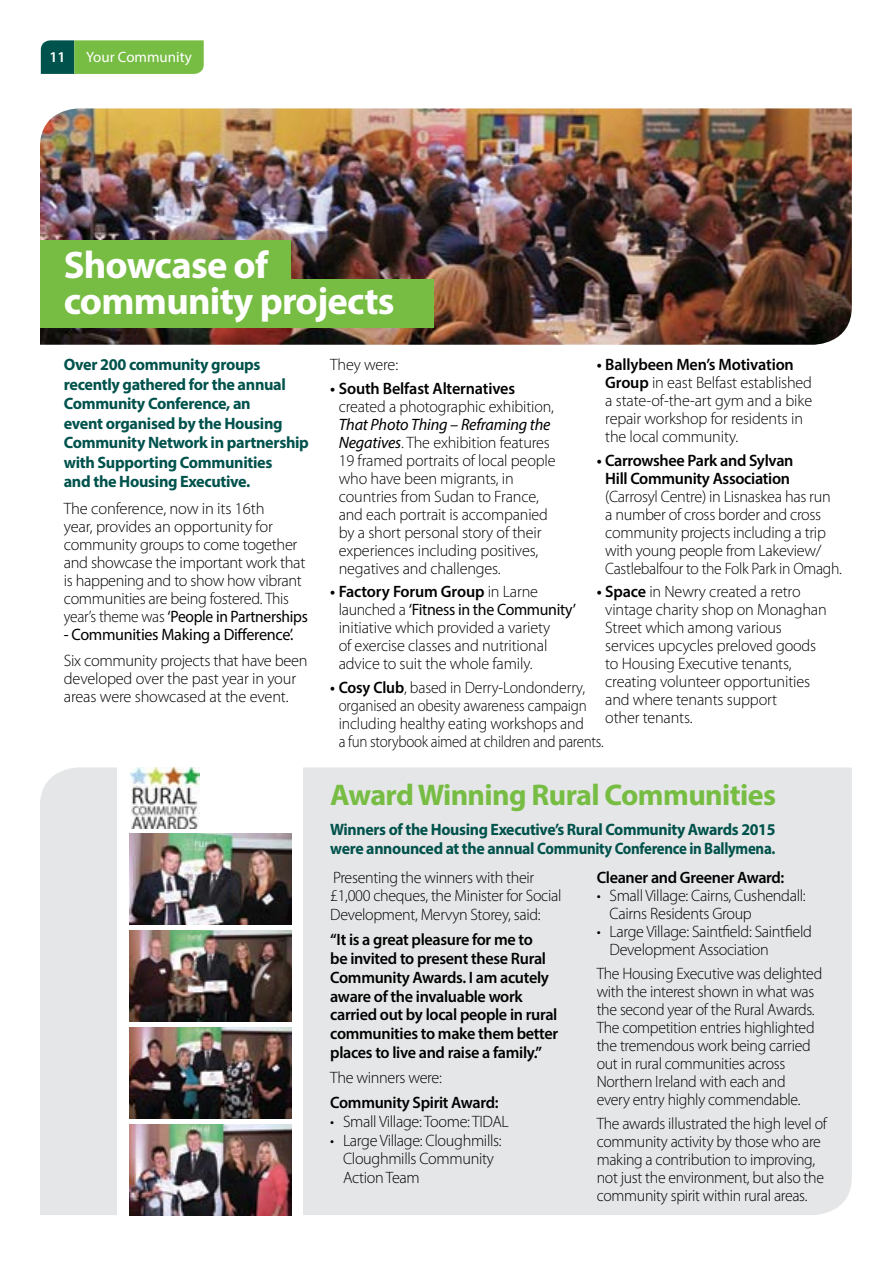
<style>
.page{position:relative;width:893px;height:1263px;background:#fff}
.page>*{position:absolute;margin:0;border:0;box-sizing:border-box;transform-origin:0 0}
.t1{font:700 38.55px/37px "Myriad Pro";letter-spacing:-.02em;color:#fff}
.t2{font:700 30px "Myriad Pro";letter-spacing:-.02em;color:#77bd43}
.t3{font:300 16.5px "Myriad Pro";letter-spacing:-.02em;color:#000}
.t4{font:300 16.5px/18px "Myriad Pro";letter-spacing:-.02em;color:#000;scale:.96 1}
.t5{font:600 16.5px/18.8px "Myriad Pro";letter-spacing:-.02em;color:#000}
.t6{font:700 16.5px "Myriad Pro";letter-spacing:-.02em;color:#00524c}
.t7{font:300 16.5px/18px "Myriad Pro";letter-spacing:-.02em;color:#000;scale:.95 1}
.t8{font:700 16.5px/19.5px "Myriad Pro";letter-spacing:-.02em;color:#00524c;scale:.96 1}
.t9{font:16.5px "Myriad Pro";letter-spacing:-.02em;color:#000;scale:.94 1}
.t10{font:300 16.5px "Myriad Pro";letter-spacing:-.02em;color:#000;scale:.91 1}
.t11{font:16.5px "Myriad Pro";letter-spacing:-.02em;color:#000;scale:.96 1}
.t12{font:16.5px "Myriad Pro";letter-spacing:-.02em;color:#000}
.t13{font:italic 16.5px "Myriad Pro";letter-spacing:-.01em;color:#000}
.t14{font:15px "Myriad Pro";color:#fff}
.t15{font:600 15px "Myriad Pro";color:#fff}
.s1{font-weight:600}
.s2{font-weight:400;font-style:italic}
.s3{font-weight:300}
</style>
<div class="page">
<div style="left:40px;top:767px;width:812px;height:448px;background:#e5e6e7"></div>
<div style="left:118px;top:741px;width:185px;height:488px;background:#fff"></div>
<img style="left:40px;top:108px;width:812px;height:237px">
<div style="left:40px;top:240px;width:251px;height:49px;background:#77bd43"></div>
<div style="left:40px;top:280px;width:394px;height:48px;background:#77bd43"></div>
<svg style="left:41px;top:40px;width:163px;height:34px;background:#62a949"></svg>
<img style="left:129px;top:834px;width:162px;height:91px">
<img style="left:129px;top:1027px;width:162px;height:91px">
<img style="left:130px;top:931px;width:162px;height:90px">
<img style="left:129px;top:1124px;width:162px;height:91px">
<img style="left:130px;top:767px;width:70px;height:61px">
<p class="t15" style="left:50px;top:47px;width:18px">11</p>
<p class="t14" style="left:86px;top:48px;width:107px">Your Community</p>
<p class="t1" style="left:64px;top:245px;width:332px">Showcase of community projects</p>
<p class="t6" style="left:64px;top:354px;width:198px">Over 200 community groups</p>
<p class="t3" style="left:330px;top:355px;width:69px">They were:</p>
<p class="t5" style="left:597px;top:355px;width:199px">• Ballybeen Men’s Motivation</p>
<p class="t6" style="left:64px;top:373px;width:224px">recently gathered for the annual</p>
<p class="t3" style="left:605px;top:373px;width:208px"><span class="s1">Group</span> in east Belfast established</p>
<p class="t5" style="left:330px;top:378px;width:186px">• South Belfast Alternatives</p>
<p class="t6" style="left:64px;top:393px;width:189px">Community Conference, an</p>
<p class="t3" style="left:605px;top:391px;width:208px">a state-of-the-art gym and a bike</p>
<p class="t3" style="left:339px;top:396px;width:217px">created a photographic exhibition,</p>
<p class="t6" style="left:64px;top:412px;width:220px">event organised by the Housing</p>
<p class="t3" style="left:605px;top:409px;width:199px">repair workshop for residents in</p>
<p class="t13" style="left:339px;top:414px;width:213px">That Photo Thing – Reframing the</p>
<p class="t3" style="left:605px;top:427px;width:135px">the local community.</p>
<p class="t6" style="left:64px;top:432px;width:247px">Community Network in partnership</p>
<p class="t3" style="left:339px;top:432px;width:213px"><span class="s2">Negatives</span>. The exhibition features</p>
<p class="t6" style="left:64px;top:451px;width:210px">with Supporting Communities</p>
<p class="t3" style="left:339px;top:450px;width:218px">19 framed portraits of local people</p>
<p class="t5" style="left:597px;top:450px;width:198px">• Carrowshee Park and Sylvan</p>
<p class="t6" style="left:64px;top:471px;width:188px">and the Housing Executive.</p>
<p class="t3" style="left:339px;top:468px;width:177px">who have been migrants, in</p>
<p class="t5" style="left:605px;top:468px;width:186px">Hill Community Association</p>
<p class="t3" style="left:339px;top:486px;width:202px">countries from Sudan to France,</p>
<p class="t3" style="left:605px;top:486px;width:227px">(Carrosyl Centre) in Lisnaskea has run</p>
<p class="t3" style="left:64px;top:498px;width:202px">The conference, now in its 16th</p>
<p class="t3" style="left:339px;top:504px;width:211px">and each portrait is accompanied</p>
<p class="t3" style="left:605px;top:504px;width:218px">a number of cross border and cross</p>
<p class="t3" style="left:64px;top:516px;width:211px">year, provides an opportunity for</p>
<p class="t3" style="left:339px;top:522px;width:204px">by a short personal story of their</p>
<p class="t3" style="left:605px;top:522px;width:222px">community projects including a trip</p>
<p class="t3" style="left:64px;top:534px;width:235px">community groups to come together</p>
<p class="t3" style="left:339px;top:540px;width:201px">experiences including positives,</p>
<p class="t3" style="left:605px;top:540px;width:218px">with young people from Lakeview/</p>
<p class="t3" style="left:64px;top:552px;width:243px">and showcase the important work that</p>
<p class="t3" style="left:339px;top:558px;width:163px">negatives and challenges.</p>
<p class="t7" style="left:605px;top:559px;width:251px">Castlebalfour to the Folk Park in Omagh.</p>
<p class="t3" style="left:64px;top:570px;width:240px">is happening and to show how vibrant</p>
<p class="t5" style="left:330px;top:582px;width:209px">• Factory Forum Group <span class="s3">in Larne</span></p>
<p class="t3" style="left:597px;top:582px;width:205px"><span class="s1">• Space</span> in Newry created a retro</p>
<p class="t3" style="left:64px;top:588px;width:227px">communities are being fostered. This</p>
<p class="t11" style="left:339px;top:600px;width:249px"><span class="s3">launched a</span> ‘Fitness in the Community’</p>
<p class="t3" style="left:605px;top:600px;width:223px">vintage charity shop on Monaghan</p>
<p class="t9" style="left:64px;top:606px;width:261px"><span class="s3">year’s theme was</span> ‘People in Partnerships</p>
<p class="t3" style="left:339px;top:618px;width:213px">initiative which provided a variety</p>
<p class="t3" style="left:605px;top:618px;width:178px">Street which among various</p>
<p class="t12" style="left:64px;top:624px;width:231px">- Communities Making a Difference’.</p>
<p class="t3" style="left:339px;top:636px;width:210px">of exercise classes and nutritional</p>
<p class="t3" style="left:605px;top:636px;width:213px">services upcycles preloved goods</p>
<p class="t3" style="left:64px;top:651px;width:245px">Six community projects that have been</p>
<p class="t3" style="left:339px;top:654px;width:195px">advice to suit the whole family.</p>
<p class="t3" style="left:605px;top:654px;width:188px">to Housing Executive tenants,</p>
<p class="t3" style="left:64px;top:669px;width:234px">developed over the past year in your</p>
<p class="t7" style="left:330px;top:678px;width:270px"><span class="s1">• Cosy Club</span>, based in Derry-Londonderry,</p>
<p class="t3" style="left:605px;top:672px;width:206px">creating volunteer opportunities</p>
<p class="t3" style="left:64px;top:687px;width:226px">areas were showcased at the event.</p>
<p class="t3" style="left:605px;top:690px;width:173px">and where tenants support</p>
<p class="t10" style="left:339px;top:695px;width:274px">organised an obesity awareness campaign</p>
<p class="t3" style="left:605px;top:708px;width:89px">other tenants.</p>
<p class="t7" style="left:339px;top:714px;width:280px">including healthy eating workshops and<br>a fun storybook aimed at children and parents.</p>
<p class="t2" style="left:330px;top:775px;width:447px">Award Winning Rural Communities</p>
<p class="t8" style="left:330px;top:819px;width:465px">Winners of the Housing Executive’s Rural Community Awards 2015 were announced at the annual Community Conference in Ballymena.</p>
<p class="t3" style="left:333px;top:867px;width:203px">Presenting the winners with their</p>
<p class="t5" style="left:597px;top:867px;width:189px">Cleaner and Greener Award:</p>
<p class="t3" style="left:330px;top:886px;width:233px">£1,000 cheques, the Minister for Social</p>
<p class="t3" style="left:597px;top:885px;width:210px">• Small Village: Cairns, Cushendall:</p>
<p class="t3" style="left:330px;top:905px;width:212px">Development, Mervyn Storey, said:</p>
<p class="t3" style="left:609px;top:903px;width:144px">Cairns Residents Group</p>
<p class="t3" style="left:597px;top:921px;width:217px">• Large Village: Saintfield: Saintfield</p>
<p class="t5" style="left:330px;top:930px;width:204px">“It is a great pleasure for me to</p>
<p class="t3" style="left:609px;top:939px;width:161px">Development Association</p>
<p class="t5" style="left:330px;top:949px;width:220px">be invited to present these Rural<br>Community Awards. I am acutely</p>
<p class="t4" style="left:597px;top:964px;width:236px">The Housing Executive was delighted</p>
<p class="t5" style="left:330px;top:986px;width:194px">aware of the invaluable work</p>
<p class="t4" style="left:597px;top:982px;width:228px">with the interest shown in what was</p>
<p class="t5" style="left:330px;top:1005px;width:229px">carried out by local people in rural</p>
<p class="t4" style="left:597px;top:1000px;width:229px">the second year of the Rural Awards.<br>The competition entries highlighted</p>
<p class="t5" style="left:330px;top:1024px;width:230px">communities to make them better</p>
<p class="t4" style="left:597px;top:1036px;width:224px">the tremendous work being carried</p>
<p class="t5" style="left:330px;top:1042px;width:213px">places to live and raise a family.”</p>
<p class="t4" style="left:597px;top:1054px;width:198px">out in rural communities across</p>
<p class="t3" style="left:330px;top:1067px;width:113px">The winners were:</p>
<p class="t4" style="left:597px;top:1072px;width:198px">Northern Ireland with each and</p>
<p class="t5" style="left:330px;top:1093px;width:170px">Community Spirit Award:</p>
<p class="t4" style="left:597px;top:1090px;width:214px">every entry highly commendable.</p>
<p class="t3" style="left:330px;top:1111px;width:180px">• Small Village: Toome: TIDAL</p>
<p class="t4" style="left:597px;top:1115px;width:241px">The awards illustrated the high level of</p>
<p class="t3" style="left:330px;top:1130px;width:173px">• Large Village: Cloughmills:</p>
<p class="t4" style="left:597px;top:1133px;width:235px">community activity by those who are</p>
<p class="t3" style="left:343px;top:1149px;width:153px">Cloughmills Community</p>
<p class="t4" style="left:597px;top:1151px;width:229px">making a contribution to improving,</p>
<p class="t3" style="left:343px;top:1168px;width:78px">Action Team</p>
<p class="t4" style="left:597px;top:1169px;width:238px">not just the environment, but also the community spirit within rural areas.</p>
</div>
